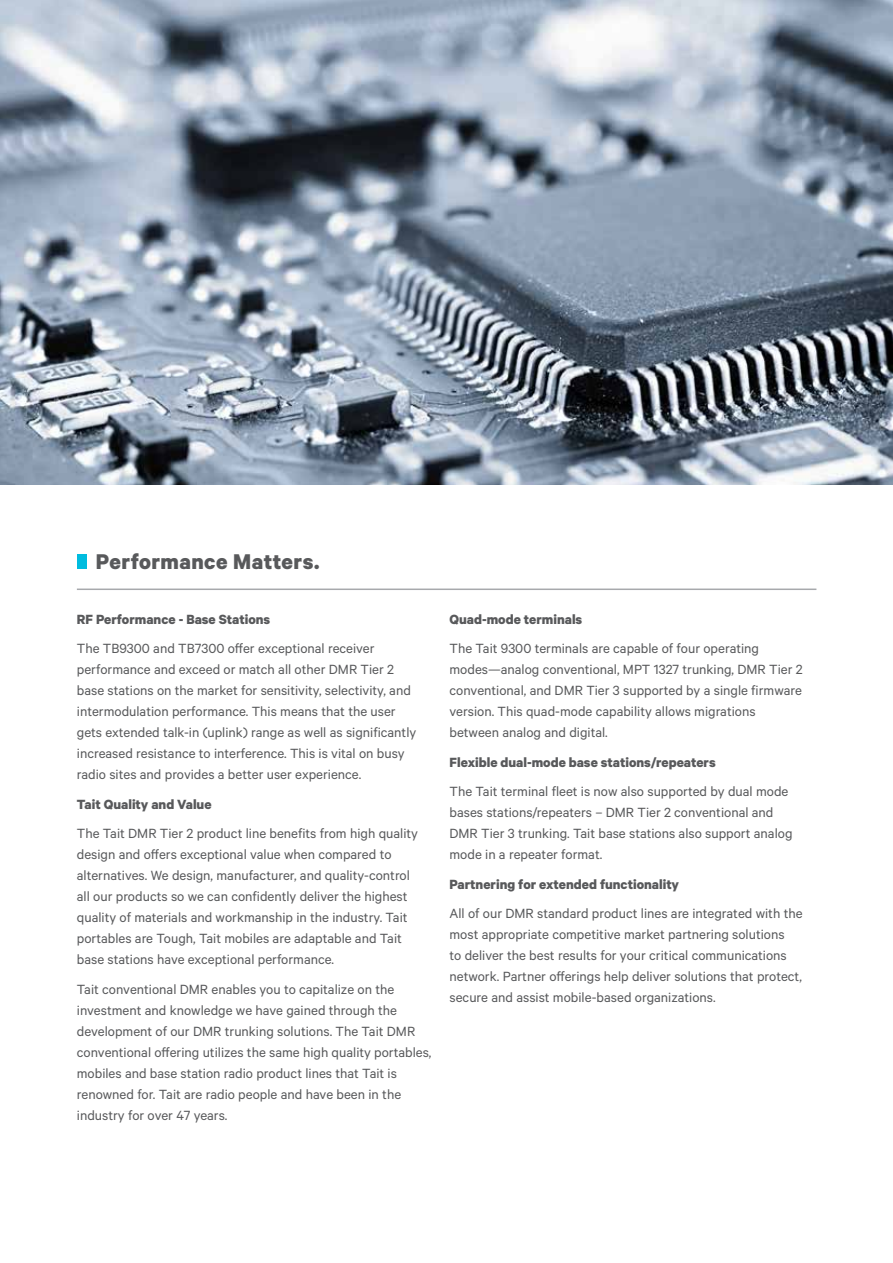
<style>
.page{position:relative;width:893px;height:1263px;background:#fff}
.page>*{position:absolute;margin:0;border:0;box-sizing:border-box;transform-origin:0 0}
.t1{font:700 24px "Calibre";letter-spacing:.02em;color:#58595b}
.t2{font:15px/21px "Calibre";color:#58595b}
.t3{font:700 15px "Calibre";color:#58595b}
</style>
<div class="page">
<div style="left:77px;top:554px;width:10px;height:14px;background:#00bcdf"></div>
<hr style="left:77px;top:588px;width:739px;height:2px;background:#a7a9ac">
<img style="left:0;top:0;width:893px;height:484px">
<h1 class="t1" style="left:96px;top:546px;width:225px">Performance Matters.</h1>
<p class="t3" style="left:77px;top:610px;width:195px">RF Performance - Base Stations</p>
<p class="t2" style="left:77px;top:638px;width:341px">The TB9300 and TB7300 offer exceptional receiver performance and exceed or match all other DMR Tier 2 base stations on the market for sensitivity, selectivity, and intermodulation performance. This means that the user gets extended talk-in (uplink) range as well as significantly increased resistance to interference. This is vital on busy radio sites and provides a better user experience.</p>
<p class="t3" style="left:77px;top:795px;width:136px">Tait Quality and Value</p>
<p class="t2" style="left:77px;top:823px;width:343px">The Tait DMR Tier 2 product line benefits from high quality design and offers exceptional value when compared to alternatives. We design, manufacturer, and quality-control all our products so we can confidently deliver the highest quality of materials and workmanship in the industry. Tait portables are Tough, Tait mobiles are adaptable and Tait base stations have exceptional performance.</p>
<p class="t2" style="left:77px;top:978px;width:356px">Tait conventional DMR enables you to capitalize on the investment and knowledge we have gained through the development of our DMR trunking solutions. The Tait DMR conventional offering utilizes the same high quality portables, mobiles and base station radio product lines that Tait is renowned for. Tait are radio people and have been in the industry for over 47 years.</p>
<p class="t3" style="left:450px;top:610px;width:134px">Quad-mode terminals</p>
<p class="t2" style="left:450px;top:638px;width:355px">The Tait 9300 terminals are capable of four operating modes—analog conventional, MPT 1327 trunking, DMR Tier 2 conventional, and DMR Tier 3 supported by a single firmware version. This quad-mode capability allows migrations between analog and digital.</p>
<p class="t3" style="left:450px;top:753px;width:268px">Flexible dual-mode base stations/repeaters</p>
<p class="t2" style="left:450px;top:781px;width:344px">The Tait terminal fleet is now also supported by dual mode bases stations/repeaters – DMR Tier 2 conventional and DMR Tier 3 trunking. Tait base stations also support analog mode in a repeater format.</p>
<p class="t3" style="left:450px;top:875px;width:231px">Partnering for extended functionality</p>
<p class="t2" style="left:450px;top:903px;width:355px">All of our DMR standard product lines are integrated with the most appropriate competitive market partnering solutions<br>to deliver the best results for your critical communications network. Partner offerings help deliver solutions that protect, secure and assist mobile-based organizations.</p>
</div>
